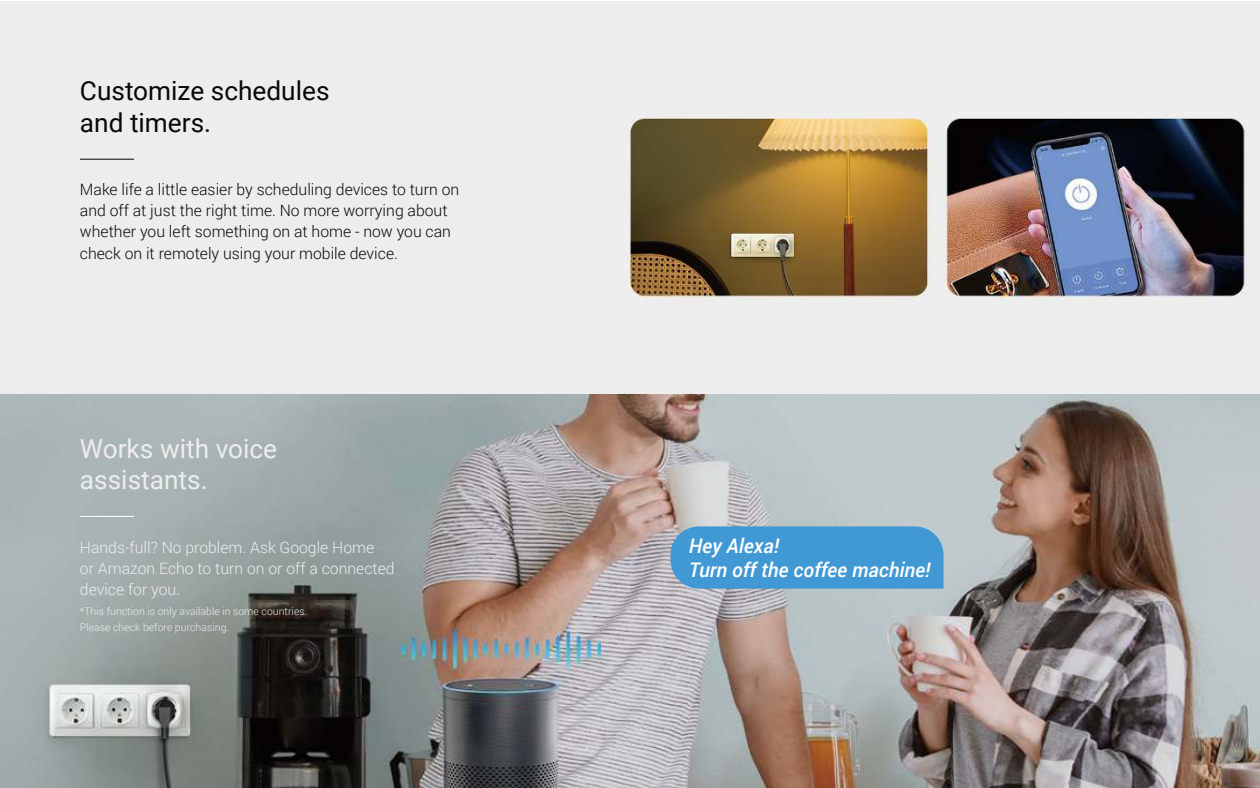
<style>
.page{position:relative;width:1260px;height:788px;background:#fff}
.page>*{position:absolute;margin:0;border:0;box-sizing:border-box;transform-origin:0 0}
.t1{font:26.25px/31.5px "Roboto";color:#080808}
.t2{font:26.25px/31.5px "Roboto";color:#eeeded}
.t3{font:italic 500 20.12px/24.2px "Roboto";color:#fff}
.t4{font:300 15.75px/21px "Roboto";color:#080808}
.t5{font:300 15.75px/21px "Roboto";color:#eeeded}
.t6{font:300 10.5px/15.8px "Roboto";color:#eeeded}
</style>
<div class="page">
<div style="left:0;top:1px;width:1260px;height:393px;background:#eeeded"></div>
<hr style="left:80px;top:159px;width:54px;height:1px;background:#070606">
<img style="left:628px;top:118px;width:619px;height:184px">
<img style="left:0;top:394px;width:1260px;height:394px">
<div style="left:671px;top:526px;width:273px;height:62px;background:#4098d4"></div>
<hr style="left:80px;top:516px;width:54px;height:1px;background:#fff">
<h1 class="t1" style="left:80px;top:77px;width:251px">Customize schedules and timers.</h1>
<p class="t4" style="left:80px;top:180px;width:381px">Make life a little easier by scheduling devices to turn on and off at just the right time. No more worrying about whether you left something on at home - now you can check on it remotely using your mobile device.</p>
<h1 class="t2" style="left:80px;top:434px;width:199px">Works with voice assistants.</h1>
<p class="t5" style="left:80px;top:537px;width:316px">Hands-full? No problem. Ask Google Home<br>or Amazon Echo to turn on or off a connected device for you.</p>
<p class="t6" style="left:80px;top:604px;width:229px">*This function is only available in some countries.<br>Please check before purchasing.</p>
<p class="t3" style="left:689px;top:535px;width:243px">Hey Alexa!<br>Turn off the coffee machine!</p>
</div>
